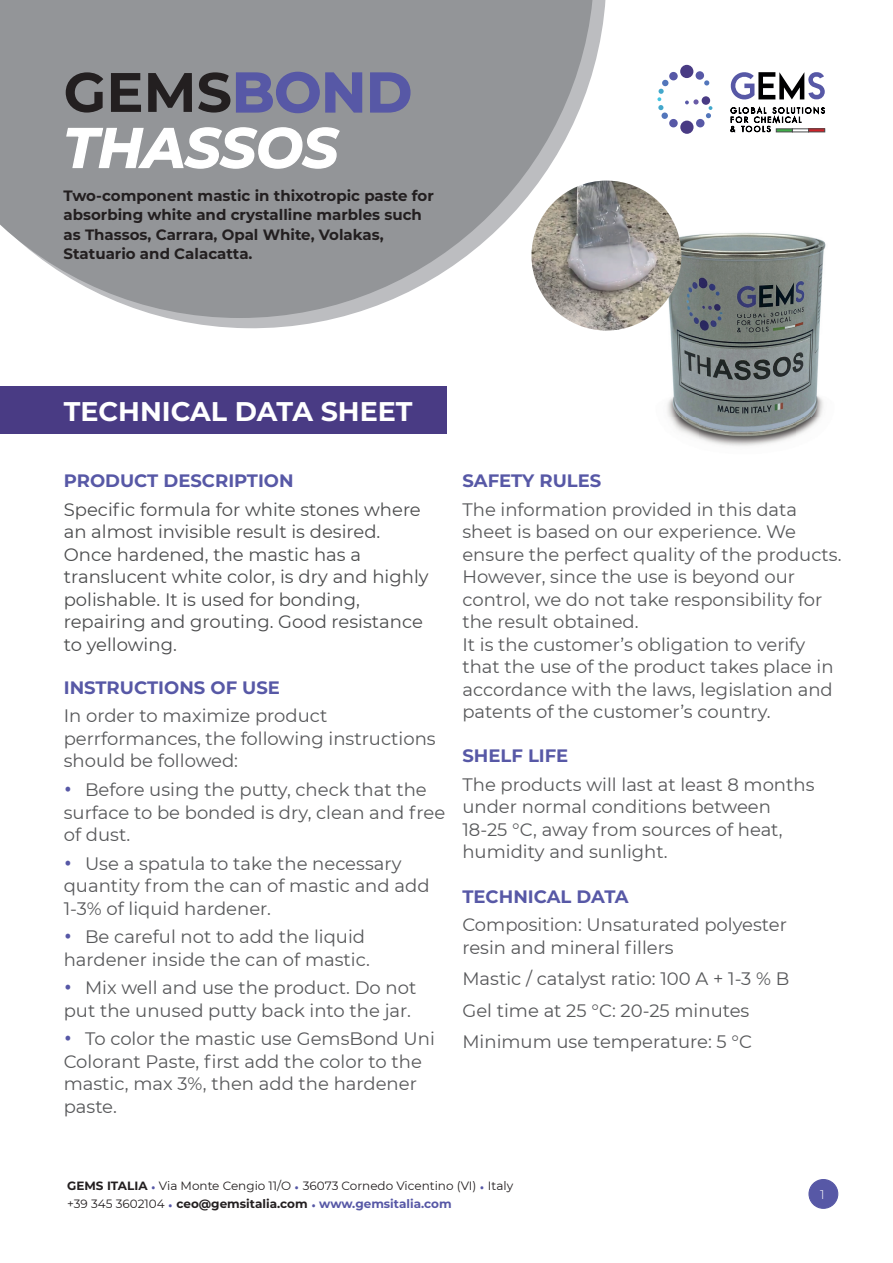
<style>
.page{position:relative;width:893px;height:1263px;background:#fff}
.page>*{position:absolute;margin:0;border:0;box-sizing:border-box;transform-origin:0 0}
.t1{font:italic 700 55.5px/55.5px "Montserrat";color:#fff}
.t2{font:700 27px "Montserrat";color:#fff}
.t3{font:18px/22.5px "Montserrat";color:#57585a}
.t4{font:18px/22.5px "Montserrat";color:#4b4c4d}
.t5{font:700 18px "Montserrat";color:#5758a6}
.t6{font:700 15px/19.5px "Montserrat";color:#231f20}
.t7{font:300 12.6px "Montserrat";color:#fff}
.t8{font:12px/18px "Montserrat";color:#231f20}
.s1{font-style:normal;color:#231f20}
.s2{font-style:normal;color:#5758a6}
.s3{font-family:"Gotham Narrow";font-size:19.5px;color:#5758a6}
.s4{font-weight:700}
.s5{font-family:"Gotham Narrow";color:#5758a6}
.s6{font-weight:700;color:#5758a6}
</style>
<div class="page">
<svg style="left:167px;top:0;width:442px;height:329px"></svg>
<svg style="left:0;top:0;width:594px;height:318px;background:#a0a1a4"></svg>
<div style="left:680px;top:121px;width:13px;height:13px;background:#493b84;border-radius:50%"></div>
<div style="left:669px;top:119px;width:9px;height:8px;background:#5758a6;border-radius:50%"></div>
<div style="left:661px;top:113px;width:7px;height:6px;background:#5376bb;border-radius:50%"></div>
<div style="left:696px;top:119px;width:8px;height:8px;background:#5758a6;border-radius:50%"></div>
<div style="left:680px;top:65px;width:13px;height:13px;background:#493b84;border-radius:50%"></div>
<div style="left:696px;top:71px;width:8px;height:9px;background:#5758a6;border-radius:50%"></div>
<div style="left:702px;top:96px;width:8px;height:9px;background:#493b84;border-radius:50%"></div>
<svg style="left:704px;top:80px;width:5px;height:6px"></svg>
<div style="left:669px;top:72px;width:9px;height:8px;background:#5758a6;border-radius:50%"></div>
<svg style="left:657px;top:80px;width:11px;height:30px"></svg>
<svg style="left:706px;top:106px;width:6px;height:12px"></svg>
<svg style="left:685px;top:99px;width:14px;height:6px"></svg>
<svg style="left:730px;top:107px;width:95px;height:25px"></svg>
<svg style="left:730px;top:72px;width:95px;height:28px"></svg>
<div style="left:776px;top:129px;width:17px;height:3px;background:#40ae49;border:1px solid #4b4c4d"></div>
<hr style="left:792px;top:129px;width:17px;height:3px;background:#fff">
<div style="left:808px;top:129px;width:17px;height:3px;border:1px solid #4b4c4d"></div>
<div style="left:809px;top:1179px;width:29px;height:29px;background:#5758a6;border-radius:50%"></div>
<div style="left:808px;top:1179px;width:30px;height:30px;border:1px solid #5758a6;border-radius:50%"></div>
<div style="left:0;top:386px;width:446px;height:48px;background:#493b84"></div>
<img style="left:654px;top:212px;width:172px;height:234px">
<img style="left:531px;top:181px;width:150px;height:150px;border-radius:75px">
<h1 class="t1" style="left:64px;top:62px;width:350px"><span class="s1">GEMS</span><span class="s2">BOND<br></span>THASSOS</h1>
<p class="t6" style="left:64px;top:185px;width:372px">Two-component mastic in thixotropic paste for absorbing white and crystalline marbles such as Thassos, Carrara, Opal White, Volakas, Statuario and Calacatta.</p>
<h2 class="t2" style="left:64px;top:392px;width:350px">TECHNICAL DATA SHEET</h2>
<p class="t5" style="left:64px;top:468px;width:231px">PRODUCT DESCRIPTION</p>
<p class="t4" style="left:64px;top:497px;width:366px">Specific formula for white stones where an almost invisible result is desired.<br>Once hardened, the mastic has a translucent white color, is dry and highly polishable. It is used for bonding, repairing and grouting. Good resistance to yellowing.</p>
<p class="t5" style="left:64px;top:675px;width:218px">INSTRUCTIONS OF USE</p>
<p class="t3" style="left:64px;top:704px;width:373px">In order to maximize product perrformances, the following instructions should be followed:</p>
<p class="t3" style="left:64px;top:778px;width:383px"><span class="s3">•</span> Before using the putty, check that the surface to be bonded is dry, clean and free of dust.</p>
<p class="t3" style="left:64px;top:851px;width:367px"><span class="s3">•</span> Use a spatula to take the necessary quantity from the can of mastic and add<br>1-3% of liquid hardener.</p>
<p class="t3" style="left:64px;top:925px;width:308px"><span class="s3">•</span> Be careful not to add the liquid hardener inside the can of mastic.</p>
<p class="t3" style="left:64px;top:976px;width:354px"><span class="s3">•</span> Mix well and use the product. Do not put the unused putty back into the jar.</p>
<p class="t3" style="left:64px;top:1027px;width:373px"><span class="s3">•</span> To color the mastic use GemsBond Uni<br>Colorant Paste, first add the color to the mastic, max 3%, then add the hardener paste.</p>
<p class="t5" style="left:462px;top:468px;width:140px">SAFETY RULES</p>
<p class="t3" style="left:462px;top:497px;width:381px">The information provided in this data sheet is based on our experience. We ensure the perfect quality of the products.<br>However, since the use is beyond our control, we do not take responsibility for the result obtained.<br>It is the customer’s obligation to verify that the use of the product takes place in accordance with the laws, legislation and patents of the customer’s country.</p>
<p class="t5" style="left:462px;top:743px;width:107px">SHELF LIFE</p>
<p class="t3" style="left:462px;top:773px;width:353px">The products will last at least 8 months under normal conditions between<br>18-25 °C, away from sources of heat, humidity and sunlight.</p>
<p class="t5" style="left:462px;top:883px;width:168px">TECHNICAL DATA</p>
<p class="t3" style="left:462px;top:913px;width:326px">Composition: Unsaturated polyester resin and mineral fillers</p>
<p class="t3" style="left:462px;top:962px;width:328px;line-height:31.5px">Mastic / catalyst ratio: 100 A + 1-3 % B<br>Gel time at 25 °C: 20-25 minutes<br>Minimum use temperature: 5 °C</p>
<p class="t8" style="left:67px;top:1176px;width:447px"><span class="s4">GEMS ITALIA</span> <span class="s5">•</span> Via Monte Cengio 11/O <span class="s5">•</span> 36073 Cornedo Vicentino (VI) <span class="s5">•</span> Italy +39 345 3602104 <span class="s5">•</span> <span class="s4">ceo@gemsitalia.com</span> <span class="s5">•</span> <span class="s6">www.gemsitalia.com</span></p>
<p class="t7" style="left:820px;top:1185px;width:6px">1</p>
</div>
